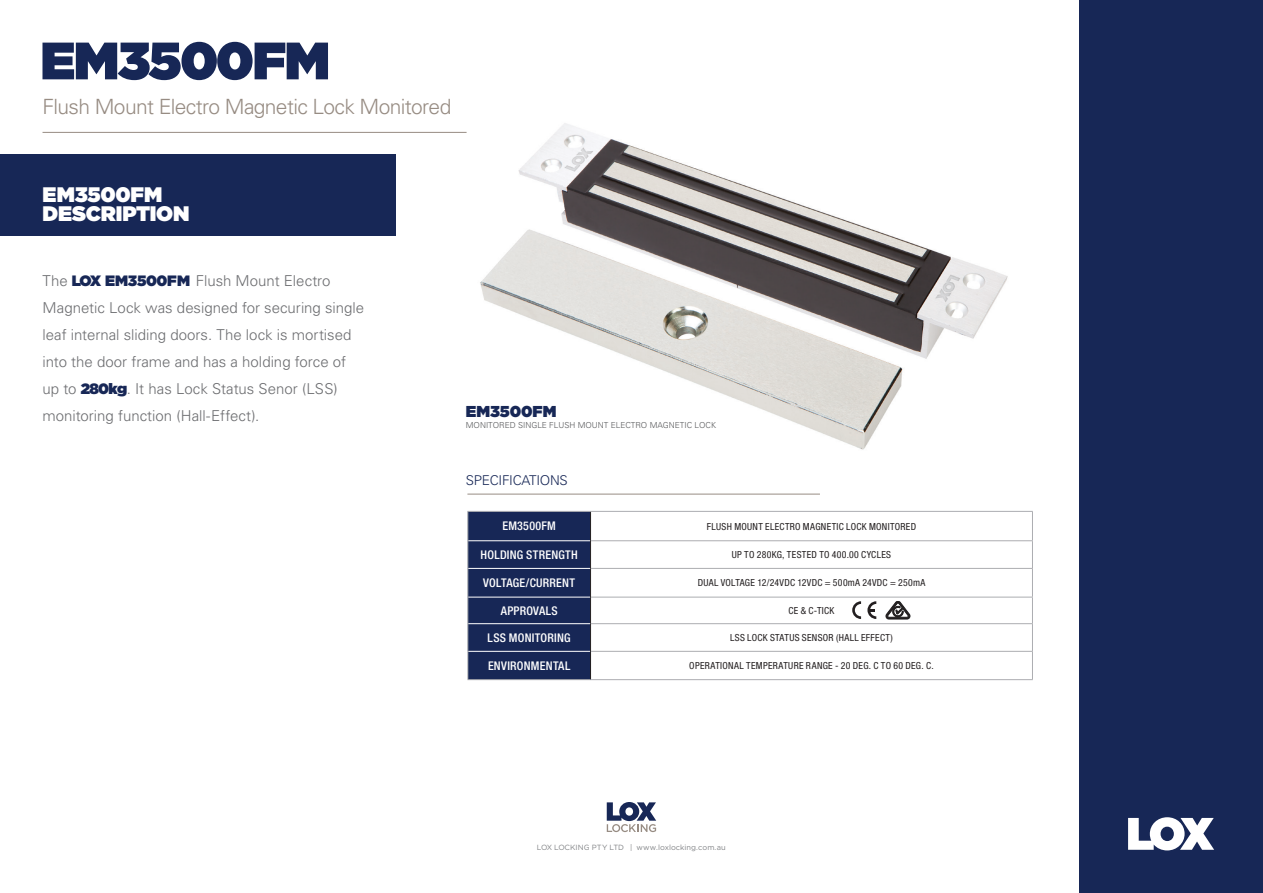
<style>
.page{position:relative;width:1263px;height:893px;background:#fff}
.page>*{position:absolute;margin:0;border:0;box-sizing:border-box;transform-origin:0 0}
.t1{font:900 52.5px "Gotham";letter-spacing:-.03em;color:#172756}
.t2{font:300 21px "Univers";letter-spacing:-.03em;color:#978c83}
.t3{font:900 21px/19.5px "Gotham";letter-spacing:-.01em;color:#fff}
.t4{font:900 15.75px "Gotham";color:#172756}
.t5{font:300 15px/27px "Univers";color:#6c6d70}
.t6{font:300 13.5px "Univers";letter-spacing:-.02em;color:#172756}
.t7{font:500 condensed 12px "Helvetica Neue LTW1 G";letter-spacing:.02em;color:#fff}
.t8{font:condensed 9.75px "Helvetica Neue LTW1 G";letter-spacing:.035em;color:#231f20}
.t9{font:300 8.25px "Univers";color:#57585a}
.t10{font:7.5px "Gotham";letter-spacing:.005em;color:#808285}
.s1{font-family:"Gotham";font-weight:900;color:#172756}
</style>
<div class="page">
<svg style="left:591px;top:541px;width:441px;height:138px"></svg>
<hr style="left:590px;top:511px;width:443px;height:1px;background:#acadb1">
<svg style="left:467px;top:511px;width:124px;height:168px;background:#202f5c"></svg>
<svg style="left:1032px;top:512px;width:1px;height:167px"></svg>
<hr style="left:467px;top:679px;width:123px;height:1px;background:#acadb1">
<hr style="left:590px;top:679px;width:443px;height:1px;background:#acadb1">
<hr style="left:591px;top:540px;width:442px;height:1px;background:#acadb1">
<hr style="left:591px;top:597px;width:442px;height:1px;background:#acadb1">
<hr style="left:591px;top:568px;width:442px;height:1px;background:#acadb1">
<hr style="left:591px;top:623px;width:442px;height:1px;background:#acadb1">
<hr style="left:591px;top:651px;width:442px;height:1px;background:#acadb1">
<div style="left:1079px;top:0;width:184px;height:893px;background:#172756"></div>
<svg style="left:1128px;top:817px;width:86px;height:33px"></svg>
<hr style="left:43px;top:132px;width:424px;height:1px;background:#978c83">
<img style="left:480px;top:123px;width:528px;height:327px">
<div style="left:0;top:154px;width:395px;height:82px;background:#172756"></div>
<svg style="left:852px;top:601px;width:9px;height:18px"></svg>
<svg style="left:867px;top:601px;width:9px;height:18px"></svg>
<svg style="left:886px;top:601px;width:24px;height:18px"></svg>
<hr style="left:467px;top:494px;width:353px;height:1px;background:#978c83">
<svg style="left:607px;top:802px;width:49px;height:30px"></svg>
<h1 class="t1" style="left:40px;top:30px;width:291px">EM3500FM</h1>
<h2 class="t2" style="left:43px;top:94px;width:410px">Flush Mount Electro Magnetic Lock Monitored</h2>
<h2 class="t3" style="left:43px;top:184px;width:148px">EM3500FM<br>DESCRIPTION</h2>
<p class="t5" style="left:43px;top:266px;width:323px">The <span class="s1">LOX EM3500FM</span> Flush Mount Electro Magnetic Lock was designed for securing single leaf internal sliding doors. The lock is mortised into the door frame and has a holding force of up to <span class="s1">280kg</span>. It has Lock Status Senor (LSS) monitoring function (Hall-Effect).</p>
<p class="t4" style="left:466px;top:402px;width:92px">EM3500FM</p>
<p class="t9" style="left:466px;top:420px;width:252px">MONITORED SINGLE FLUSH MOUNT ELECTRO MAGNETIC LOCK</p>
<p class="t6" style="left:466px;top:472px;width:103px">SPECIFICATIONS</p>
<p class="t7" style="left:502px;top:519px;width:55px">EM3500FM</p>
<p class="t8" style="left:707px;top:520px;width:211px">FLUSH MOUNT ELECTRO MAGNETIC LOCK MONITORED</p>
<p class="t7" style="left:481px;top:547px;width:99px">HOLDING STRENGTH</p>
<p class="t8" style="left:732px;top:549px;width:161px">UP TO 280KG, TESTED TO 400.00 CYCLES</p>
<p class="t7" style="left:483px;top:575px;width:93px">VOLTAGE/CURRENT</p>
<p class="t8" style="left:698px;top:577px;width:229px">DUAL VOLTAGE 12/24VDC 12VDC = 500mA 24VDC = 250mA</p>
<p class="t7" style="left:501px;top:603px;width:58px">APPROVALS</p>
<p class="t8" style="left:788px;top:605px;width:47px">CE &amp; C-TICK</p>
<p class="t7" style="left:488px;top:630px;width:85px">LSS MONITORING</p>
<p class="t8" style="left:730px;top:632px;width:164px">LSS LOCK STATUS SENSOR (HALL EFFECT)</p>
<p class="t7" style="left:488px;top:658px;width:84px">ENVIRONMENTAL</p>
<p class="t8" style="left:689px;top:660px;width:246px">OPERATIONAL TEMPERATURE RANGE - 20 DEG. C TO 60 DEG. C.</p>
<p class="t10" style="left:537px;top:843px;width:190px">LOX LOCKING PTY LTD | www.loxlocking.com.au</p>
</div>
